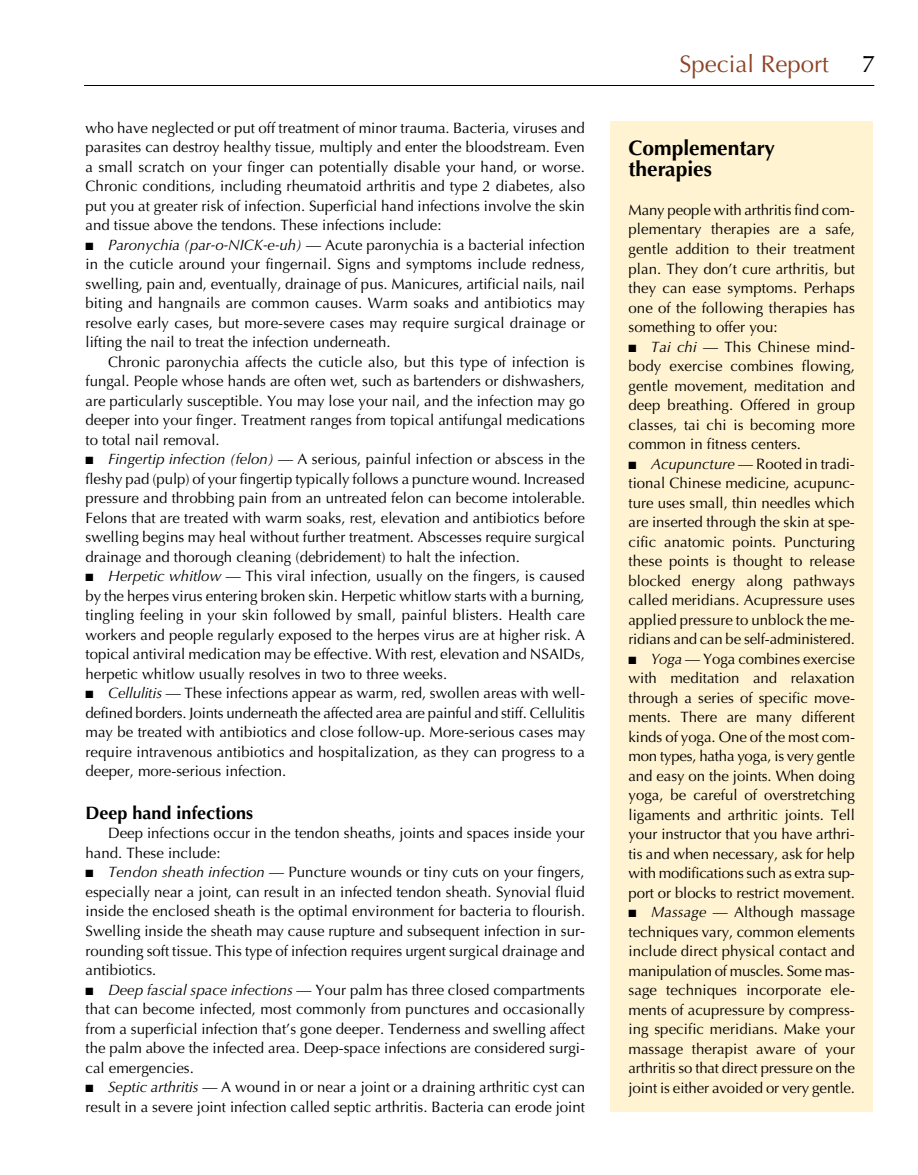
<style>
.page{position:relative;width:918px;height:1175px;background:#fff}
.page>*{position:absolute;margin:0;border:0;box-sizing:border-box;transform-origin:0 0}
.t1{font:24px "Optima LT Std";color:#8e4323}
.t2{font:500 24px "Optima LT Std";color:#000}
.t3{font:700 21px/21px "Optima LT Std";color:#000}
.t4{font:700 18px "Optima LT Std";color:#000}
.t5{font:15px/19.5px "Optima LT Std";color:#000;text-align:justify}
.s1{font-style:italic}
</style>
<div class="page">
<hr style="left:84px;top:85px;width:790px;height:1px;background:#000">
<div style="left:610px;top:122px;width:263px;height:990px;background:#fff3d2"></div>
<p class="t5" style="left:86px;top:118px;width:501px">who have neglected or put off treatment of minor trauma. Bacteria, viruses and parasites can destroy healthy tissue, multiply and enter the bloodstream. Even a small scratch on your finger can potentially disable your hand, or worse.<br>Chronic conditions, including rheumatoid arthritis and type 2 diabetes, also put you at greater risk of infection. Superficial hand infections involve the skin and tissue above the tendons. These infections include:</p>
<p class="t5" style="left:86px;top:235px;width:501px">■ <span class="s1">Paronychia (par-o-NICK-e-uh)</span> — Acute paronychia is a bacterial infection in the cuticle around your fingernail. Signs and symptoms include redness, swelling, pain and, eventually, drainage of pus. Manicures, artificial nails, nail biting and hangnails are common causes. Warm soaks and antibiotics may resolve early cases, but more-severe cases may require surgical drainage or lifting the nail to treat the infection underneath.</p>
<p class="t5" style="left:86px;top:352px;width:501px;text-indent:23px">Chronic paronychia affects the cuticle also, but this type of infection is fungal. People whose hands are often wet, such as bartenders or dishwashers, are particularly susceptible. You may lose your nail, and the infection may go deeper into your finger. Treatment ranges from topical antifungal medications to total nail removal.</p>
<p class="t5" style="left:86px;top:449px;width:501px">■ <span class="s1">Fingertip infection (felon)</span> — A serious, painful infection or abscess in the fleshy pad (pulp) of your fingertip typically follows a puncture wound. Increased pressure and throbbing pain from an untreated felon can become intolerable.<br>Felons that are treated with warm soaks, rest, elevation and antibiotics before swelling begins may heal without further treatment. Abscesses require surgical drainage and thorough cleaning (debridement) to halt the infection.</p>
<p class="t5" style="left:86px;top:566px;width:501px">■ <span class="s1">Herpetic whitlow</span> — This viral infection, usually on the fingers, is caused by the herpes virus entering broken skin. Herpetic whitlow starts with a burning, tingling feeling in your skin followed by small, painful blisters. Health care workers and people regularly exposed to the herpes virus are at higher risk. A topical antiviral medication may be effective. With rest, elevation and NSAIDs, herpetic whitlow usually resolves in two to three weeks.</p>
<p class="t5" style="left:86px;top:683px;width:501px">■ <span class="s1">Cellulitis</span> — These infections appear as warm, red, swollen areas with well&shy;defined borders. Joints underneath the affected area are painful and stiff. Cellulitis may be treated with antibiotics and close follow-up. More-serious cases may require intravenous antibiotics and hospitalization, as they can progress to a deeper, more-serious infection.</p>
<p class="t4" style="left:86px;top:802px;width:169px">Deep hand infections</p>
<p class="t5" style="left:86px;top:823px;width:501px;text-indent:22px">Deep infections occur in the tendon sheaths, joints and spaces inside your hand. These include:</p>
<p class="t5" style="left:86px;top:862px;width:501px">■ <span class="s1">Tendon sheath infection</span> — Puncture wounds or tiny cuts on your fingers, especially near a joint, can result in an infected tendon sheath. Synovial fluid inside the enclosed sheath is the optimal environment for bacteria to flourish.<br>Swelling inside the sheath may cause rupture and subsequent infection in sur&shy;rounding soft tissue. This type of infection requires urgent surgical drainage and antibiotics.</p>
<p class="t5" style="left:86px;top:979px;width:501px">■ <span class="s1">Deep fascial space infections</span> — Your palm has three closed compartments that can become infected, most commonly from punctures and occasionally from a superficial infection that’s gone deeper. Tenderness and swelling affect the palm above the infected area. Deep-space infections are considered surgi&shy;cal emergencies.</p>
<p class="t5" style="left:86px;top:1077px;width:501px">■ <span class="s1">Septic arthritis</span> — A wound in or near a joint or a draining arthritic cyst can result in a severe joint infection called septic arthritis. Bacteria can erode joint</p>
<h1 class="t1" style="left:680px;top:50px;width:151px">Special Report</h1>
<h1 class="t2" style="left:862px;top:50px;width:13px">7</h1>
<h2 class="t3" style="left:628px;top:138px;width:148px">Complementary therapies</h2>
<p class="t5" style="left:628px;top:200px;width:228px">Many people with arthritis find com&shy;plementary therapies are a safe, gentle addition to their treatment plan. They don’t cure arthritis, but they can ease symptoms. Perhaps one of the following therapies has something to offer you:</p>
<p class="t5" style="left:628px;top:337px;width:228px">■ <span class="s1">Tai chi</span> — This Chinese mind&shy;body exercise combines flowing, gentle movement, meditation and deep breathing. Offered in group classes, tai chi is becoming more common in fitness centers.</p>
<p class="t5" style="left:628px;top:454px;width:228px">■ <span class="s1">Acupuncture</span> — Rooted in tradi&shy;tional Chinese medicine, acupunc&shy;ture uses small, thin needles which are inserted through the skin at spe&shy;cific anatomic points. Puncturing these points is thought to release blocked energy along pathways called meridians. Acupressure uses applied pressure to unblock the me&shy;ridians and can be self-administered.</p>
<p class="t5" style="left:628px;top:649px;width:228px">■ <span class="s1">Yoga</span> — Yoga combines exercise with meditation and relaxation through a series of specific move&shy;ments. There are many different kinds of yoga. One of the most com&shy;mon types, hatha yoga, is very gentle and easy on the joints. When doing yoga, be careful of overstretching ligaments and arthritic joints. Tell your instructor that you have arthri&shy;tis and when necessary, ask for help with modifications such as extra sup&shy;port or blocks to restrict movement.</p>
<p class="t5" style="left:628px;top:902px;width:228px">■ <span class="s1">Massage</span> — Although massage techniques vary, common elements include direct physical contact and manipulation of muscles. Some mas&shy;sage techniques incorporate ele&shy;ments of acupressure by compress&shy;ing specific meridians. Make your massage therapist aware of your arthritis so that direct pressure on the joint is either avoided or very gentle.</p>
</div>
